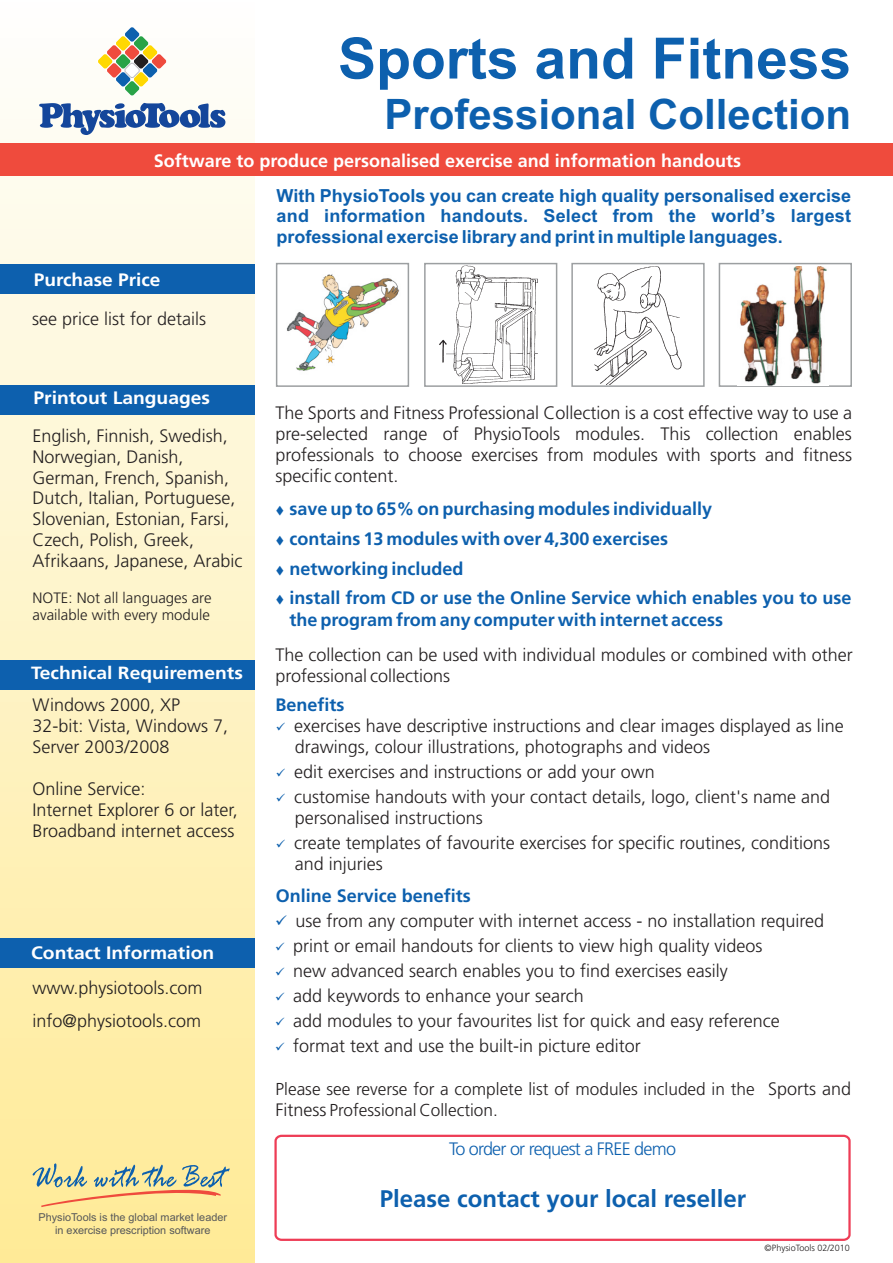
<style>
.page{position:relative;width:893px;height:1263px;background:#fff}
.page>*{position:absolute;margin:0;border:0;box-sizing:border-box;transform-origin:0 0}
.t1{font:700 57px "Arial";color:#0d60ae}
.t2{font:700 42px "Arial";color:#0d60ae}
.t3{font:700 24px "Frutiger LT Std";color:#0d60ae}
.t4{font:300 18px/20.9px "Frutiger LT Std";color:#231f20}
.t5{font:700 18px/21.3px "Frutiger LT Std";color:#0d60ae}
.t6{font:700 18px/20.1px "Arial";color:#0d60ae;text-align:justify}
.t7{font:700 18px "Frutiger LT Std";color:#fff}
.t8{font:700 18px "Frutiger LT Std";color:#fff;scale:1.07 1}
.t9{font:300 18px "Frutiger LT Std";letter-spacing:-.04em;color:#0d60ae}
.t10{font:700 18px "Frutiger LT Std";color:#fff;scale:1.06 1}
.t11{font:700 17.7px "Frutiger LT Std";color:#fff;scale:1.09 1}
.t12{font:300 17.25px/20.9px "Frutiger LT Std";color:#231f20}
.t13{font:300 15px/17.4px "Frutiger LT Std";color:#231f20}
.t14{font:12.3px/25px "Wingdings";color:#0d60ae;text-align:justify}
.t15{font:10.8px/13px "Arial";color:#57585a;text-align:center}
.t16{font:300 9px "Frutiger LT Std";color:#231f20}
.s1{font-size:18px}
</style>
<div class="page">
<svg style="left:0;top:102px;width:255px;height:1161px;background:#fdf2c2"></svg>
<div style="left:0;top:144px;width:893px;height:32px;background:#ef4b3d"></div>
<div style="left:276px;top:263px;width:133px;height:124px;border:2px solid #9c9fa1"></div>
<div style="left:424px;top:263px;width:133px;height:124px;border:2px solid #9c9fa1"></div>
<div style="left:719px;top:263px;width:133px;height:124px;border:2px solid #9c9fa1"></div>
<div style="left:571px;top:263px;width:134px;height:124px;border:2px solid #9c9fa1"></div>
<img style="left:286px;top:274px;width:114px;height:97px">
<img style="left:578px;top:265px;width:119px;height:119px">
<img style="left:431px;top:265px;width:119px;height:119px">
<img style="left:738px;top:266px;width:91px;height:119px">
<svg style="left:39px;top:103px;width:186px;height:32px"></svg>
<svg style="left:98px;top:27px;width:69px;height:69px"></svg>
<svg style="left:33px;top:1163px;width:197px;height:44px;background:#dfd199"></svg>
<svg style="left:274px;top:1134px;width:577px;height:107px"></svg>
<div style="left:0;top:660px;width:255px;height:29px;background:#0d60ae"></div>
<div style="left:0;top:938px;width:255px;height:29px;background:#0d60ae"></div>
<div style="left:0;top:264px;width:255px;height:30px;background:#0d60ae"></div>
<div style="left:0;top:385px;width:255px;height:30px;background:#0d60ae"></div>
<h1 class="t1" style="left:338px;top:37px;width:515px">Sports and Fitness</h1>
<h2 class="t2" style="left:384px;top:98px;width:468px">Professional Collection</h2>
<p class="t7" style="left:154px;top:153px;width:589px">Software to produce personalised exercise and information handouts</p>
<p class="t10" style="left:34px;top:272px;width:121px">Purchase Price</p>
<p class="t4" style="left:32px;top:310px;width:175px">see price list for details</p>
<p class="t8" style="left:33px;top:391px;width:167px">Printout Languages</p>
<p class="t4" style="left:33px;top:427px;width:212px">English, Finnish, Swedish,<br>Norwegian, Danish,<br>German, French, Spanish,<br>Dutch, Italian, Portuguese,<br>Slovenian, Estonian, Farsi,<br>Czech, Polish, Greek,<br>Afrikaans, Japanese, Arabic</p>
<p class="t13" style="left:33px;top:590px;width:180px">NOTE: Not all languages are available with every module</p>
<p class="t11" style="left:31px;top:666px;width:196px">Technical Requirements</p>
<p class="t4" style="left:33px;top:696px;width:197px">Windows 2000, XP<br>32-bit: Vista, Windows 7,<br>Server 2003/2008</p>
<p class="t4" style="left:33px;top:780px;width:207px">Online Service:<br>Internet Explorer 6 or later,<br>Broadband internet access</p>
<p class="t8" style="left:31px;top:946px;width:173px">Contact Information</p>
<p class="t4" style="left:33px;top:972px;width:172px;line-height:33.2px">www.physiotools.com info@physiotools.com</p>
<p class="t15" style="left:39px;top:1212px;width:190px">PhysioTools is the global market leader in exercise prescription software</p>
<p class="t6" style="left:277px;top:188px;width:576px">With PhysioTools you can create high quality personalised exercise and information handouts. Select from the world’s largest professional exercise library and print in multiple languages.</p>
<p class="t4" style="left:276px;top:404px;width:578px;text-align:justify">The Sports and Fitness Professional Collection is a cost effective way to use a pre-selected range of PhysioTools modules. This collection enables professionals to choose exercises from modules with sports and fitness specific content.</p>
<p class="t5" style="left:276px;top:500px;width:438px">▼save up to 65% on purchasing modules individually</p>
<p class="t5" style="left:276px;top:530px;width:394px">▼contains 13 modules with over 4,300 exercises</p>
<p class="t5" style="left:276px;top:559px;width:189px">▼networking included</p>
<p class="t5" style="left:289px;top:589px;width:563px;text-indent:-14px">▼install from CD or use the Online Service which enables you to use the program from any computer with internet access</p>
<p class="t4" style="left:276px;top:646px;width:579px">The collection can be used with individual modules or combined with other professional collections</p>
<p class="t5" style="left:276px;top:696px;width:71px">Benefits</p>
<p class="t4" style="left:294px;top:717px;width:551px">exercises have descriptive instructions and clear images displayed as line drawings, colour illustrations, photographs and videos</p>
<p class="t4" style="left:294px;top:761px;width:538px;line-height:25px">edit exercises and instructions or add your own<br>customise handouts with your contact details, logo, client's name and</p>
<p class="t4" style="left:294px;top:807px;width:538px;line-height:25px">personalised instructions<br>create templates of favourite exercises for specific routines, conditions</p>
<p class="t4" style="left:295px;top:855px;width:90px">and injuries</p>
<p class="t4" style="left:293px;top:910px;width:532px;line-height:25px">use from any computer with internet access - no installation required print or email handouts for clients to view high quality videos<br>new advanced search enables you to find exercises easily<br>add keywords to enhance your search<br>add modules to your favourites list for quick and easy reference format text and use the built-in picture editor</p>
<p class="t12" style="left:276px;top:1081px;width:577px">Please see reverse for a complete list of modules included in the <span class="s1">Sports and<br>Fitness</span> Professional Collection.</p>
<p class="t5" style="left:276px;top:887px;width:197px">Online Service benefits</p>
<p class="t14" style="left:275px;top:936px;width:59px">✓ ✓ ✓ ✓ ✓</p>
<p class="t9" style="left:449px;top:1142px;width:228px">To order or request a FREE demo</p>
<h3 class="t3" style="left:380px;top:1189px;width:368px">Please contact your local reseller</h3>
<p class="t16" style="left:765px;top:1244px;width:87px">©PhysioTools 02/2010</p>
</div>
